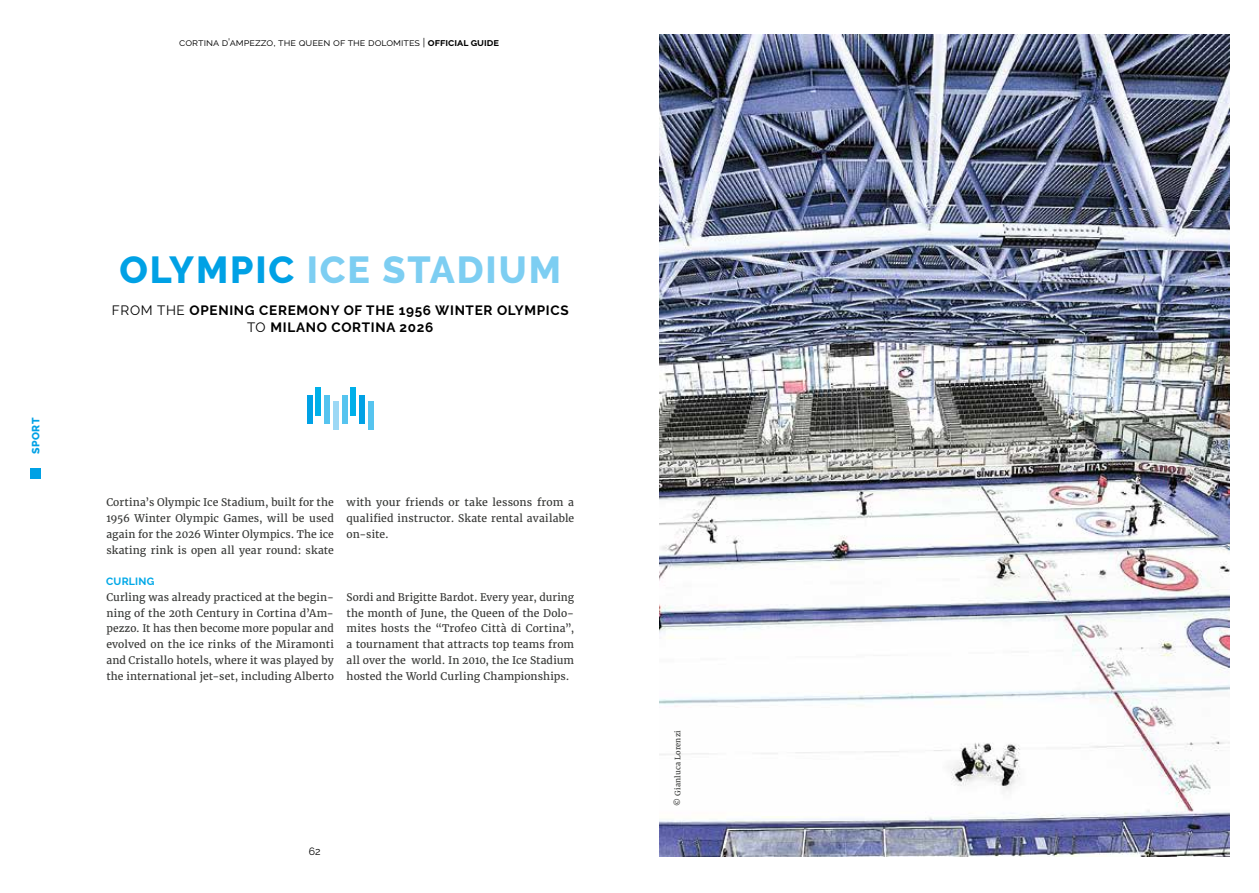
<style>
.page{position:relative;width:1259px;height:893px;background:#fff}
.page>*{position:absolute;margin:0;border:0;box-sizing:border-box;transform-origin:0 0}
.t1{font:800 37.5px "Raleway";letter-spacing:.05em;color:#7dcef2}
.t2{font:700 13.5px/16.2px "Raleway";letter-spacing:.05em;color:#000;text-align:center}
.t3{font:10.5px/15.8px "Merriweather";letter-spacing:.01em;color:#383937;text-align:justify}
.t4{font:10.5px "Raleway";color:#000}
.t5{font:700 10.5px "Raleway";letter-spacing:.02em;color:#00a8e7}
.t6{font:800 10.5px "Raleway";letter-spacing:.05em;color:#00a1e5}
.t7{font:7.5px "Merriweather";letter-spacing:.02em;color:#383937}
.s1{font-weight:700}
.s2{color:#00a1e5}
.s3{font-weight:400}
</style>
<div class="page">
<img style="left:659px;top:34px;width:570px;height:823px">
<div style="left:306px;top:395px;width:6px;height:29px;background:#00a1e5"></div>
<div style="left:315px;top:387px;width:6px;height:29px;background:#00b0e9"></div>
<div style="left:350px;top:387px;width:6px;height:29px;background:#00b0e9"></div>
<div style="left:324px;top:395px;width:6px;height:29px;background:#56c4ef"></div>
<div style="left:359px;top:395px;width:6px;height:29px;background:#00a1e5"></div>
<div style="left:342px;top:395px;width:5px;height:29px;background:#56c4ef"></div>
<div style="left:333px;top:401px;width:6px;height:29px;background:#9cd8f5"></div>
<div style="left:368px;top:401px;width:6px;height:29px;background:#56c4ef"></div>
<div style="left:30px;top:468px;width:10px;height:11px;background:#00a1e5"></div>
<p class="t4" style="left:179px;top:36px;width:321px">cortina d’ampezzo, the queen of the dolomites | <span class="s1">official guide</span></p>
<p class="t6" style="left:30px;top:454px;width:38px;rotate:-90deg">SPORT</p>
<h1 class="t1" style="left:120px;top:248px;width:443px"><span class="s2">OLYMPIC</span> ICE STADIUM</h1>
<p class="t2" style="left:112px;top:303px;width:458px"><span class="s3">FROM THE</span> OPENING CEREMONY OF THE 1956 WINTER OLYMPICS<br><span class="s3">TO</span> MILANO CORTINA 2026</p>
<p class="t3" style="left:106px;top:495px;width:229px">Cortina’s Olympic Ice Stadium, built for the 1956 Winter Olympic Games, will be used again for the 2026 Winter Olympics. The ice skating rink is open all year round: skate</p>
<p class="t3" style="left:347px;top:495px;width:229px">with your friends or take lessons from a qualified instructor. Skate rental available on-site.</p>
<p class="t5" style="left:106px;top:575px;width:49px">CURLING</p>
<p class="t3" style="left:106px;top:589px;width:229px">Curling was already practiced at the begin&shy;ning of the 20th Century in Cortina d’Am&shy;pezzo. It has then become more popular and evolved on the ice rinks of the Miramonti and Cristallo hotels, where it was played by the international jet-set, including Alberto</p>
<p class="t3" style="left:347px;top:589px;width:229px">Sordi and Brigitte Bardot. Every year, during the month of June, the Queen of the Dolo&shy;mites hosts the “Trofeo Città di Cortina”, a tournament that attracts top teams from all over the world. In 2010, the Ice Stadium hosted the World Curling Championships.</p>
<p class="t4" style="left:309px;top:846px;width:13px">62</p>
<p class="t7" style="left:673px;top:806px;width:77px;rotate:-90deg">© Gianluca Lorenzi</p>
</div>
